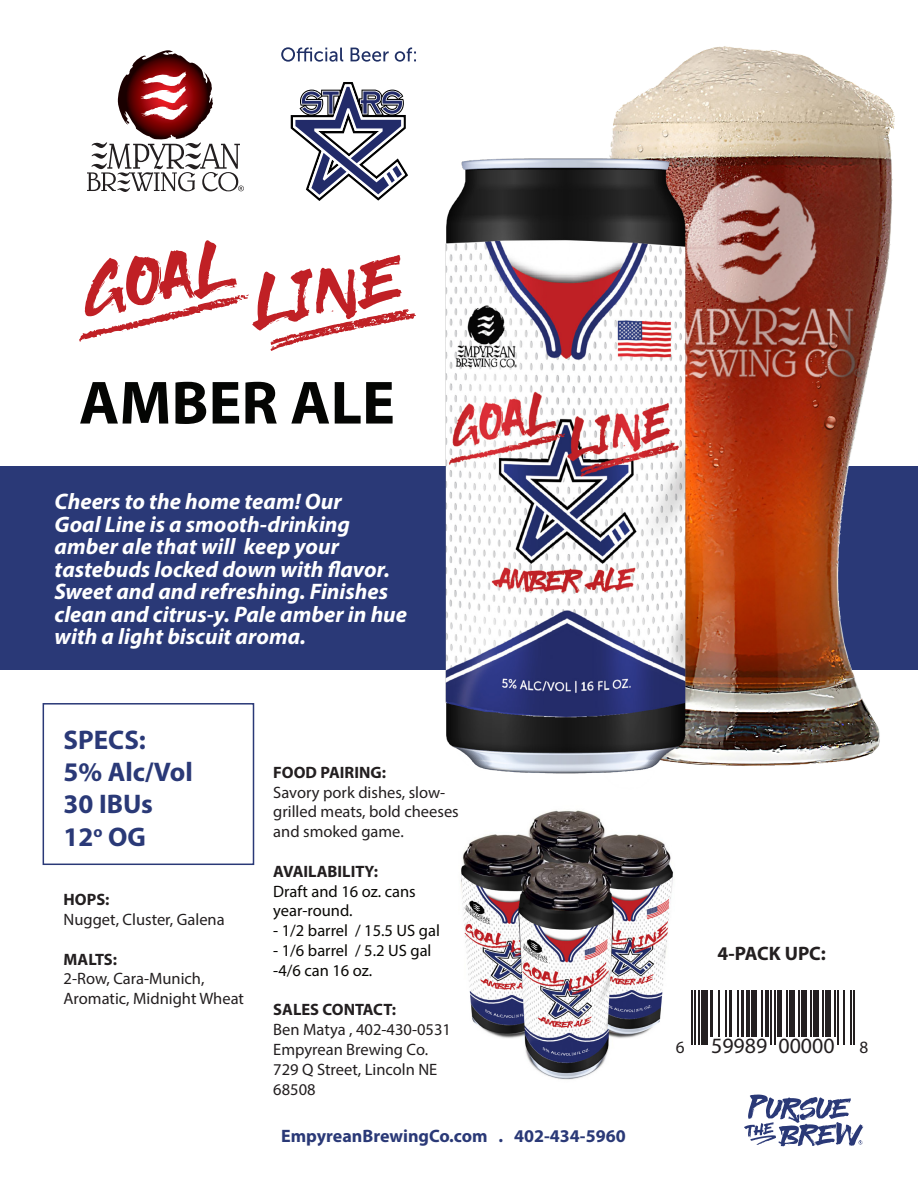
<style>
.page{position:relative;width:918px;height:1188px;background:#fff}
.page>*{position:absolute;margin:0;border:0;box-sizing:border-box;transform-origin:0 0}
.t1{font:700 61.5px "Myriad Pro";color:#040503}
.t2{font:700 27px "Myriad Pro";color:#2a3977}
.t3{font:italic 700 22.5px/22.5px "Myriad Pro";color:#fff}
.t4{font:21.9px "Myriad Pro";color:#231f20}
.t5{font:700 19.5px "Myriad Pro";color:#231f20}
.New_Description{font:700 18px "Myriad Pro";color:#2a3977}
.t6{font:16.5px/19.8px "Myriad Pro";color:#231f20}
.t7{font:16.5px/19.8px "Myriad Pro";color:#090805}
.t8{font:700 16.5px "Myriad Pro";color:#231f20}
.s1{font-weight:700}
.s2{font-weight:700;color:#231f20}
.s3{font-size:17.25px}
</style>
<div class="page">
<img style="left:461px;top:810px;width:239px;height:270px">
<div style="left:1px;top:467px;width:917px;height:203px;background:#2a3977"></div>
<svg style="left:87px;top:50px;width:157px;height:142px"></svg>
<img style="left:613px;top:46px;width:299px;height:720px">
<svg style="left:744px;top:1095px;width:119px;height:51px"></svg>
<div style="left:43px;top:703px;width:211px;height:162px;border:2px solid #2a3977"></div>
<svg style="left:290px;top:82px;width:118px;height:119px"></svg>
<svg style="left:281px;top:47px;width:62px;height:15px"></svg>
<svg style="left:351px;top:48px;width:38px;height:14px"></svg>
<svg style="left:395px;top:47px;width:21px;height:15px"></svg>
<svg style="left:79px;top:240px;width:337px;height:111px"></svg>
<img style="left:416px;top:125px;width:328px;height:649px">
<hr style="left:691px;top:990px;width:1px;height:55px;background:#231f20">
<hr style="left:694px;top:990px;width:2px;height:55px;background:#231f20">
<hr style="left:698px;top:990px;width:1px;height:55px;background:#231f20">
<hr style="left:701px;top:990px;width:2px;height:55px;background:#231f20">
<hr style="left:703px;top:990px;width:2px;height:55px;background:#231f20">
<hr style="left:705px;top:990px;width:1px;height:55px;background:#231f20">
<hr style="left:706px;top:990px;width:2px;height:55px;background:#231f20">
<hr style="left:710px;top:990px;width:2px;height:47px;background:#231f20">
<hr style="left:712px;top:990px;width:1px;height:47px;background:#231f20">
<hr style="left:719px;top:990px;width:1px;height:47px;background:#231f20">
<hr style="left:725px;top:990px;width:2px;height:47px;background:#231f20">
<hr style="left:729px;top:990px;width:2px;height:47px;background:#231f20">
<hr style="left:731px;top:990px;width:1px;height:47px;background:#231f20">
<hr style="left:738px;top:990px;width:1px;height:47px;background:#231f20">
<hr style="left:741px;top:990px;width:2px;height:47px;background:#231f20">
<hr style="left:743px;top:990px;width:1px;height:47px;background:#231f20">
<hr style="left:746px;top:990px;width:2px;height:47px;background:#231f20">
<hr style="left:748px;top:990px;width:1px;height:47px;background:#231f20">
<hr style="left:751px;top:990px;width:2px;height:47px;background:#231f20">
<hr style="left:753px;top:990px;width:2px;height:47px;background:#231f20">
<hr style="left:755px;top:990px;width:1px;height:47px;background:#231f20">
<hr style="left:762px;top:990px;width:1px;height:47px;background:#231f20">
<hr style="left:765px;top:990px;width:2px;height:47px;background:#231f20">
<hr style="left:767px;top:990px;width:1px;height:47px;background:#231f20">
<hr style="left:770px;top:990px;width:2px;height:55px;background:#231f20">
<hr style="left:774px;top:990px;width:1px;height:55px;background:#231f20">
<hr style="left:777px;top:990px;width:2px;height:47px;background:#231f20">
<hr style="left:779px;top:990px;width:2px;height:47px;background:#231f20">
<hr style="left:781px;top:990px;width:1px;height:47px;background:#231f20">
<hr style="left:786px;top:990px;width:1px;height:47px;background:#231f20">
<hr style="left:789px;top:990px;width:2px;height:47px;background:#231f20">
<hr style="left:791px;top:990px;width:2px;height:47px;background:#231f20">
<hr style="left:793px;top:990px;width:1px;height:47px;background:#231f20">
<hr style="left:798px;top:990px;width:2px;height:47px;background:#231f20">
<hr style="left:801px;top:990px;width:2px;height:47px;background:#231f20">
<hr style="left:803px;top:990px;width:2px;height:47px;background:#231f20">
<hr style="left:805px;top:990px;width:1px;height:47px;background:#231f20">
<hr style="left:810px;top:990px;width:2px;height:47px;background:#231f20">
<hr style="left:814px;top:990px;width:1px;height:47px;background:#231f20">
<hr style="left:815px;top:990px;width:2px;height:47px;background:#231f20">
<hr style="left:817px;top:990px;width:2px;height:47px;background:#231f20">
<hr style="left:822px;top:990px;width:2px;height:47px;background:#231f20">
<hr style="left:826px;top:990px;width:1px;height:47px;background:#231f20">
<hr style="left:827px;top:990px;width:2px;height:47px;background:#231f20">
<hr style="left:829px;top:990px;width:2px;height:47px;background:#231f20">
<hr style="left:834px;top:990px;width:2px;height:47px;background:#231f20">
<hr style="left:838px;top:990px;width:1px;height:55px;background:#231f20">
<hr style="left:843px;top:990px;width:1px;height:55px;background:#231f20">
<hr style="left:850px;top:990px;width:1px;height:55px;background:#231f20">
<hr style="left:853px;top:990px;width:2px;height:55px;background:#231f20">
<p class="t1" style="left:79px;top:363px;width:317px">AMBER ALE</p>
<p class="t3" style="left:55px;top:489px;width:289px">Cheers to the home team! Our</p>
<p class="t3" style="left:55px;top:512px;width:354px">Goal Line is a smooth-drinking amber ale that will keep your tastebuds locked down with flavor.<br>Sweet and and refreshing. Finishes clean and citrus-y. Pale amber in hue with a light biscuit aroma.</p>
<p class="t2" style="left:64px;top:722px;width:84px">SPECS:</p>
<p class="t2" style="left:64px;top:754px;width:131px">5% Alc/Vol</p>
<p class="t2" style="left:64px;top:787px;width:91px">30 IBUs</p>
<p class="t2" style="left:64px;top:819px;width:84px">12<sup>o</sup> OG</p>
<p class="t6" style="left:64px;top:889px;width:163px"><span class="s1">HOPS:<br></span>Nugget, Cluster, Galena</p>
<p class="t8" style="left:64px;top:948px;width:55px">MALTS:</p>
<p class="t6" style="left:64px;top:969px;width:182px">2-Row, Cara-Munich,<br>Aromatic, Midnight Wheat</p>
<p class="t8" style="left:273px;top:761px;width:114px">FOOD PAIRING:</p>
<p class="t6" style="left:273px;top:782px;width:187px">Savory pork dishes, slow&shy;grilled meats, bold cheeses and smoked game.</p>
<p class="t7" style="left:273px;top:861px;width:144px"><span class="s2">AVAILABILITY:<br></span>Draft and 16 oz. cans</p>
<p class="t7" style="left:273px;top:901px;width:81px">year-round.</p>
<p class="t7" style="left:273px;top:920px;width:168px">- 1/2 barrel / 15.5 US gal</p>
<p class="t7" style="left:273px;top:940px;width:160px">- 1/6 barrel / 5.2 US gal</p>
<p class="t7" style="left:273px;top:960px;width:100px">-4/6 can 16 oz.</p>
<p class="t8" style="left:273px;top:999px;width:124px">SALES CONTACT:</p>
<p class="t6" style="left:273px;top:1019px;width:179px">Ben Matya , 402-430-0531</p>
<p class="t6" style="left:273px;top:1039px;width:156px">Empyrean Brewing Co.</p>
<p class="t6" style="left:273px;top:1059px;width:166px">729 Q Street, Lincoln NE<br>68508</p>
<p class="New_Description" style="left:281px;top:1125px;width:346px">EmpyreanBrewingCo.com . 402-434-5960</p>
<p class="t5" style="left:718px;top:941px;width:110px">4-PACK UPC:</p>
<h3 class="t4" style="left:676px;top:1032px;width:194px"><span class="s3">6</span> 59989 00000 <span class="s3">8</span></h3>
</div>
